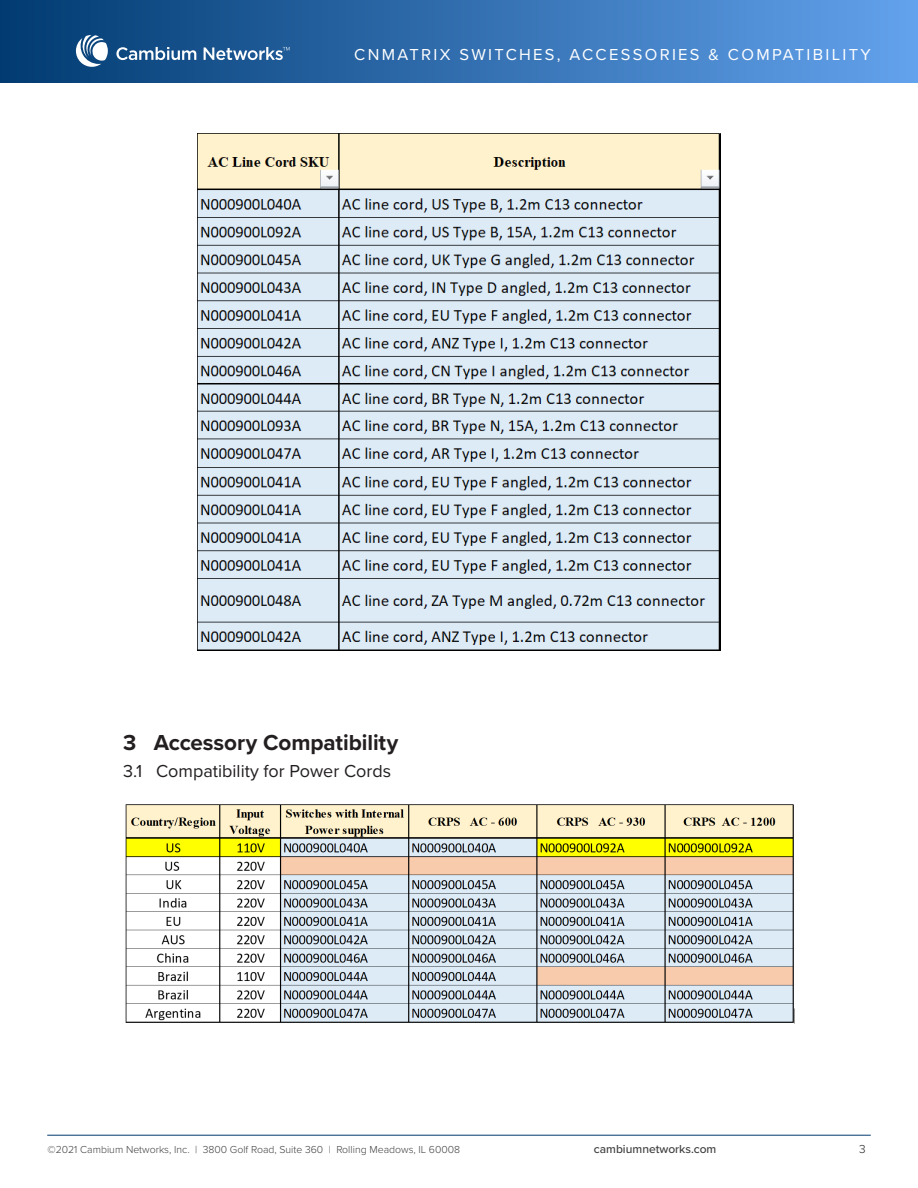
<style>
.page{position:relative;width:918px;height:1188px;background:#fff}
.page>*{position:absolute;margin:0;border:0;box-sizing:border-box;transform-origin:0 0}
.t1{font:700 22.5px "Proxima Nova";letter-spacing:-.005em;color:#231f20}
.t2{font:18px "Proxima Nova";color:#231f20}
.t3{font:16.5px "Proxima Nova";letter-spacing:.14em;color:#fff}
.t4{font:500 12px "Proxima Nova";color:#3e3e3f}
.t5{font:300 12px "Proxima Nova";color:#231f20}
.t6{font:300 10.5px "Proxima Nova";color:#3e3e3f}
</style>
<div class="page">
<hr style="left:47px;top:1135px;width:824px;height:1px;background:#003a70">
<div style="left:0;top:0;width:918px;height:82px;background:linear-gradient(to right,#013b71,#63a2ec)"></div>
<svg style="left:116px;top:47px;width:80px;height:13px"></svg>
<svg style="left:204px;top:47px;width:86px;height:13px"></svg>
<svg style="left:76px;top:35px;width:32px;height:32px"></svg>
<img style="left:197px;top:133px;width:524px;height:518px">
<img style="left:125px;top:804px;width:670px;height:220px">
<h3 class="t3" style="left:354px;top:42px;width:518px">CNMATRIX SWITCHES, ACCESSORIES &amp; COMPATIBILITY</h3>
<p class="t1" style="left:123px;top:726px;width:276px">3 Accessory Compatibility</p>
<p class="t2" style="left:123px;top:758px;width:269px">3.1 Compatibility for Power Cords</p>
<p class="t6" style="left:48px;top:1142px;width:414px">©2021 Cambium Networks, Inc. | 3800 Golf Road, Suite 360 | Rolling Meadows, IL 60008</p>
<p class="t4" style="left:594px;top:1140px;width:124px">cambiumnetworks.com</p>
<p class="t5" style="left:859px;top:1141px;width:8px">3</p>
</div>
